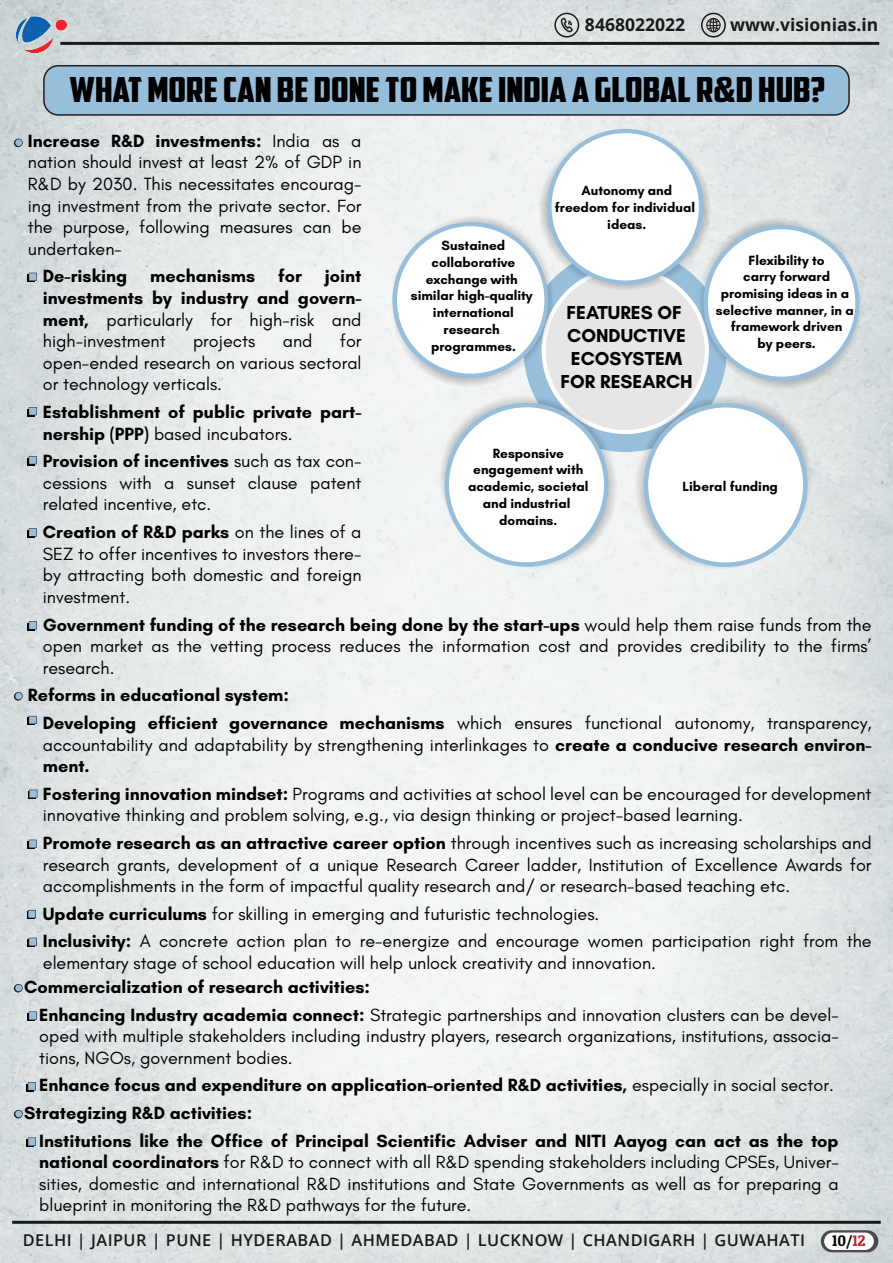
<style>
.page{position:relative;width:893px;height:1263px;background:#fff}
.page>*{position:absolute;margin:0;border:0;box-sizing:border-box;transform-origin:0 0}
.t1{font:34.5px "American Captain";color:#000;scale:1.17 1}
.t2{font:700 19.05px/23px "Glacial Indifference";color:#000;text-align:center}
.t3{font:18px/21.6px "Glacial Indifference";color:#000;text-align:justify}
.t4{font:700 18px/27.6px "Glacial Indifference";color:#000}
.t5{font:17.55px "Open Sans";color:#1a1a1a}
.t6{font:600 16.2px "Open Sans";letter-spacing:.03em;color:#1a1a1a}
.t7{font:15.3px "Patua One";color:#000}
.t8{font:700 13.65px/16.6px "Glacial Indifference";color:#000;text-align:center}
.s1{font-weight:700}
.s2{font-weight:400}
.s3{color:#bf272d}
</style>
<div class="page">
<img style="left:0;top:0;width:893px;height:1263px">
<div style="left:554px;top:13px;width:25px;height:25px;border:2px solid #1a1a1a;border-radius:50%"></div>
<svg style="left:559px;top:14px;width:15px;height:19px"></svg>
<div style="left:701px;top:13px;width:25px;height:25px;border:2px solid #1a1a1a;border-radius:50%"></div>
<svg style="left:705px;top:18px;width:16px;height:14px"></svg>
<hr style="left:60px;top:42px;width:819px;height:3px;background:#1a1a1a">
<img style="left:17px;top:17px;width:49px;height:36px">
<hr style="left:12px;top:1221px;width:869px;height:3px;background:#1a1a1a">
<div style="left:821px;top:1230px;width:57px;height:22px;background:#4c4b4d;border-radius:11px"></div>
<div style="left:824px;top:1232px;width:50px;height:18px;background:#fff;border-radius:9px"></div>
<div style="left:44px;top:66px;width:805px;height:49px;background:#97bedb;border-radius:14px"></div>
<div style="left:43px;top:65px;width:807px;height:51px;border:2px solid #231f20;border-radius:14px"></div>
<svg style="left:15px;top:139px;width:8px;height:8px"></svg>
<svg style="left:15px;top:692px;width:8px;height:8px"></svg>
<svg style="left:15px;top:1110px;width:8px;height:8px"></svg>
<svg style="left:15px;top:984px;width:8px;height:8px"></svg>
<div style="left:27px;top:274px;width:8px;height:8px;background:#0c0a0b"></div>
<svg style="left:29px;top:273px;width:8px;height:8px"></svg>
<div style="left:27px;top:409px;width:8px;height:7px;background:#0c0a0b"></div>
<svg style="left:29px;top:407px;width:8px;height:8px"></svg>
<div style="left:27px;top:530px;width:8px;height:8px;background:#0c0a0b"></div>
<svg style="left:29px;top:528px;width:8px;height:8px"></svg>
<div style="left:27px;top:623px;width:8px;height:7px;background:#0c0a0b"></div>
<svg style="left:29px;top:621px;width:8px;height:8px"></svg>
<div style="left:27px;top:717px;width:8px;height:8px;background:#0c0a0b"></div>
<svg style="left:29px;top:716px;width:8px;height:8px"></svg>
<div style="left:28px;top:791px;width:8px;height:8px;background:#000"></div>
<svg style="left:29px;top:790px;width:8px;height:8px"></svg>
<div style="left:27px;top:841px;width:8px;height:8px;background:#0c0a0b"></div>
<svg style="left:29px;top:840px;width:8px;height:8px"></svg>
<div style="left:27px;top:939px;width:8px;height:8px;background:#0c0a0b"></div>
<svg style="left:29px;top:938px;width:8px;height:8px"></svg>
<div style="left:27px;top:1013px;width:8px;height:8px;background:#0c0a0b"></div>
<svg style="left:29px;top:1011px;width:8px;height:9px"></svg>
<div style="left:27px;top:911px;width:7px;height:8px;background:#000"></div>
<svg style="left:28px;top:910px;width:8px;height:8px"></svg>
<div style="left:27px;top:458px;width:8px;height:7px;background:#0c0a0b"></div>
<svg style="left:29px;top:456px;width:8px;height:8px"></svg>
<svg style="left:381px;top:129px;width:489px;height:449px"></svg>
<svg style="left:547px;top:129px;width:156px;height:156px;fill:#97bedb"></svg>
<div style="left:552px;top:133px;width:147px;height:147px;background:#fff;border-radius:50%"></div>
<div style="left:27px;top:1084px;width:7px;height:7px;background:#080708"></div>
<svg style="left:28px;top:1082px;width:8px;height:8px"></svg>
<div style="left:27px;top:1139px;width:7px;height:8px;background:#000"></div>
<svg style="left:28px;top:1137px;width:8px;height:9px"></svg>
<p class="t5" style="left:585px;top:13px;width:102px">8468022022</p>
<p class="t5" style="left:730px;top:13px;width:150px">www.visionias.in</p>
<h1 class="t1" style="left:70px;top:69px;width:647px">WHAT MORE CAN BE DONE TO MAKE INDIA A GLOBAL R&amp;D HUB?</h1>
<p class="t3" style="left:28px;top:130px;width:335px"><span class="s1">Increase R&amp;D investments:</span> India as a nation should invest at least 2% of GDP in R&amp;D by 2030. This necessitates encourag&shy;ing investment from the private sector. For the purpose, following measures can be undertaken-</p>
<p class="t4" style="left:43px;top:262px;width:86px">De-risking</p>
<p class="t4" style="left:150px;top:262px;width:106px">mechanisms</p>
<p class="t4" style="left:278px;top:262px;width:25px">for</p>
<p class="t3" style="left:43px;top:266px;width:320px;text-indent:282px"><span class="s1">joint investments by industry and govern&shy;ment,</span> particularly for high-risk and high-investment</p>
<p class="t3" style="left:43px;top:331px;width:320px;text-indent:297px">for open-ended research on various sectoral or technology verticals.</p>
<p class="t4" style="left:43px;top:401px;width:320px;line-height:21.6px">Establishment of public private part&shy;nership (PPP) <span class="s2">based incubators.</span></p>
<p class="t3" style="left:43px;top:451px;width:320px"><span class="s1">Provision of incentives</span> such as tax con&shy;cessions with a sunset clause patent related incentive, etc.</p>
<p class="t3" style="left:43px;top:521px;width:320px"><span class="s1">Creation of R&amp;D parks</span> on the lines of a SEZ to offer incentives to investors there&shy;by attracting both domestic and foreign investment.</p>
<p class="t3" style="left:193px;top:331px;width:64px">projects</p>
<p class="t3" style="left:283px;top:331px;width:31px">and</p>
<p class="t8" style="left:411px;top:237px;width:123px">Sustained collaborative exchange with similar high-quality international research programmes.</p>
<p class="t8" style="left:555px;top:182px;width:142px">Autonomy and freedom for individual ideas.</p>
<p class="t2" style="left:561px;top:301px;width:134px">FEATURES OF<br>CONDUCTIVE<br>ECOSYSTEM<br>FOR RESEARCH</p>
<p class="t8" style="left:716px;top:251px;width:139px">Flexibility to<br>carry forward promising ideas in a selective manner, in a framework driven<br>by peers.</p>
<p class="t8" style="left:468px;top:445px;width:122px">Responsive engagement with academic, societal and industrial domains.</p>
<p class="t8" style="left:682px;top:478px;width:97px">Liberal funding</p>
<p class="t3" style="left:43px;top:614px;width:830px"><span class="s1">Government funding of the research being done by the start-ups</span> would help them raise funds from the open market as the vetting process reduces the information cost and provides credibility to the firms’ research.</p>
<p class="t4" style="left:43px;top:681px;width:830px;text-indent:-15px">Reforms in educational system:<br>Developing efficient governance mechanisms <span class="s2">which ensures functional autonomy, transparency,</span></p>
<p class="t3" style="left:43px;top:734px;width:830px">accountability and adaptability by strengthening interlinkages to <span class="s1">create a conducive research environ&shy;ment.</span></p>
<p class="t3" style="left:43px;top:783px;width:830px"><span class="s1">Fostering innovation mindset:</span> Programs and activities at school level can be encouraged for development innovative thinking and problem solving, e.g., via design thinking or project-based learning.</p>
<p class="t3" style="left:43px;top:832px;width:830px"><span class="s1">Promote research as an attractive career option</span> through incentives such as increasing scholarships and research grants, development of a unique Research Career ladder, Institution of Excellence Awards for accomplishments in the form of impactful quality research and/ or research-based teaching etc.</p>
<p class="t3" style="left:43px;top:900px;width:830px;line-height:27.6px"><span class="s1">Update curriculums</span> for skilling in emerging and futuristic technologies.<br><span class="s1">Inclusivity:</span> A concrete action plan to re-energize and encourage women participation right from the</p>
<p class="t3" style="left:43px;top:952px;width:615px">elementary stage of school education will help unlock creativity and innovation.</p>
<p class="t4" style="left:39px;top:973px;width:801px;text-indent:-15px">Commercialization of research activities:<br>Enhancing Industry academia connect: <span class="s2">Strategic partnerships and innovation clusters can be devel-</span></p>
<p class="t3" style="left:39px;top:1026px;width:801px">oped with multiple stakeholders including industry players, research organizations, institutions, associa&shy;tions, NGOs, government bodies.</p>
<p class="t4" style="left:24px;top:1071px;width:811px;text-indent:15px">Enhance focus and expenditure on application-oriented R&amp;D activities, <span class="s2">especially in social sector.<br></span>Strategizing R&amp;D activities:</p>
<p class="t3" style="left:39px;top:1130px;width:801px"><span class="s1">Institutions like the Office of Principal Scientific Adviser and NITI Aayog can act as the top national coordinators</span> for R&amp;D to connect with all R&amp;D spending stakeholders including CPSEs, Univer&shy;sities, domestic and international R&amp;D institutions and State Governments as well as for preparing a blueprint in monitoring the R&amp;D pathways for the future.</p>
<p class="t6" style="left:23px;top:1229px;width:784px">DELHI | JAIPUR | PUNE | HYDERABAD | AHMEDABAD | LUCKNOW | CHANDIGARH | GUWAHATI</p>
<p class="t7" style="left:832px;top:1231px;width:35px">10/<span class="s3">12</span></p>
</div>
